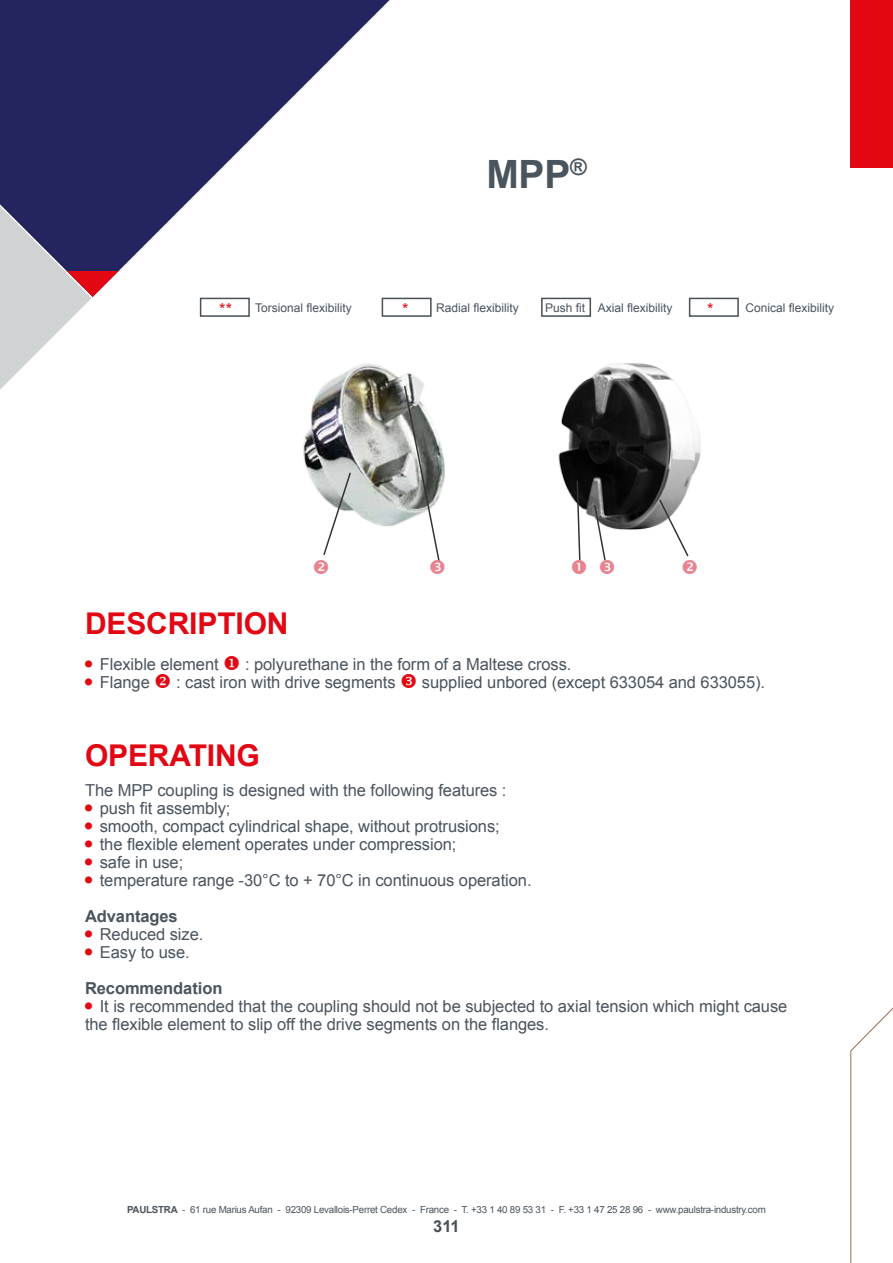
<style>
.page{position:relative;width:893px;height:1263px;background:#fff}
.page>*{position:absolute;margin:0;border:0;box-sizing:border-box;transform-origin:0 0}
.t1{font:700 39px "Arial";color:#4a545d}
.t2{font:700 30px "Arial";letter-spacing:-.005em;color:#e30613}
.t3{font:16.5px "Arial";letter-spacing:-.005em;color:#4a545d}
.t4{font:700 16.5px "Arial";letter-spacing:-.005em;color:#4a545d}
.t5{font:700 16.5px "Arial";color:#485156}
.t6{font:16.5px "Arial";color:#e30613}
.t7{font:12px "Arial";color:#4a545d}
.t8{font:9.75px "Arial";letter-spacing:-.025em;color:#4a545d}
.s1{font-size:16.5px;color:#e30613}
.s2{color:#e30613}
.s3{font-weight:700}
</style>
<div class="page">
<svg style="left:850px;top:1007px;width:43px;height:256px"></svg>
<div style="left:850px;top:0;width:43px;height:168px;background:#e30613"></div>
<svg style="left:0;top:0;width:390px;height:317px"></svg>
<div style="left:0;top:31px;width:95px;height:174px;background:#24255e"></div>
<svg style="left:0;top:205px;width:119px;height:185px"></svg>
<div style="left:200px;top:298px;width:50px;height:19px;border:2px solid #485156"></div>
<div style="left:382px;top:298px;width:50px;height:19px;border:2px solid #485156"></div>
<div style="left:541px;top:298px;width:50px;height:19px;border:2px solid #485156"></div>
<div style="left:689px;top:298px;width:50px;height:19px;border:2px solid #485156"></div>
<img style="left:303px;top:363px;width:121px;height:164px">
<img style="left:558px;top:363px;width:143px;height:167px">
<svg style="left:314px;top:471px;width:38px;height:84px"></svg>
<svg style="left:403px;top:384px;width:42px;height:178px"></svg>
<svg style="left:572px;top:479px;width:14px;height:82px"></svg>
<svg style="left:593px;top:503px;width:21px;height:58px"></svg>
<svg style="left:658px;top:498px;width:39px;height:59px"></svg>
<p class="t1" style="left:486px;top:148px;width:102px">MPP<sup>®</sup></p>
<p class="t6" style="left:219px;top:298px;width:14px">**</p>
<p class="t7" style="left:255px;top:300px;width:98px">Torsional flexibility</p>
<p class="t7" style="left:402px;top:300px;width:118px"><span class="s1">*</span> Radial flexibility</p>
<p class="t7" style="left:545px;top:300px;width:129px">Push fit Axial flexibility</p>
<p class="t7" style="left:707px;top:300px;width:129px"><span class="s1">*</span> Conical flexibility</p>
<p class="t2" style="left:85px;top:604px;width:205px">DESCRIPTION</p>
<p class="t3" style="left:85px;top:654px;width:488px"><sup>■</sup> Flexible element <span class="s2">◆</span> : polyurethane in the form of a Maltese cross.</p>
<p class="t3" style="left:85px;top:672px;width:312px"><sup>■</sup> Flange <span class="s2">❖</span> : cast iron with drive segments</p>
<p class="t3" style="left:422px;top:672px;width:345px">supplied unbored (except 633054 and 633055).</p>
<p class="t2" style="left:85px;top:736px;width:176px">OPERATING</p>
<p class="t3" style="left:85px;top:780px;width:423px">The MPP coupling is designed with the following features :</p>
<p class="t3" style="left:85px;top:798px;width:147px"><sup>■</sup> push fit assembly;</p>
<p class="t3" style="left:85px;top:816px;width:416px"><sup>■</sup> smooth, compact cylindrical shape, without protrusions;</p>
<p class="t3" style="left:85px;top:834px;width:373px"><sup>■</sup> the flexible element operates under compression;</p>
<p class="t3" style="left:85px;top:852px;width:100px"><sup>■</sup> safe in use;</p>
<p class="t3" style="left:85px;top:870px;width:448px"><sup>■</sup> temperature range -30°C to + 70°C in continuous operation.</p>
<p class="t4" style="left:85px;top:905px;width:94px">Advantages</p>
<p class="t3" style="left:85px;top:924px;width:120px"><sup>■</sup> Reduced size.</p>
<p class="t3" style="left:85px;top:942px;width:106px"><sup>■</sup> Easy to use.</p>
<p class="t4" style="left:85px;top:977px;width:139px">Recommendation</p>
<p class="t3" style="left:85px;top:996px;width:704px"><sup>■</sup> It is recommended that the coupling should not be subjected to axial tension which might cause</p>
<p class="t3" style="left:85px;top:1014px;width:465px">the flexible element to slip off the drive segments on the flanges.</p>
<p class="t8" style="left:127px;top:1203px;width:640px"><span class="s3">PAULSTRA</span> - 61 rue Marius Aufan - 92309 Levallois-Perret Cedex - France - T. +33 1 40 89 53 31 - F. +33 1 47 25 28 96 - www.paulstra-industry.com</p>
<p class="t5" style="left:433px;top:1215px;width:28px">311</p>
</div>
